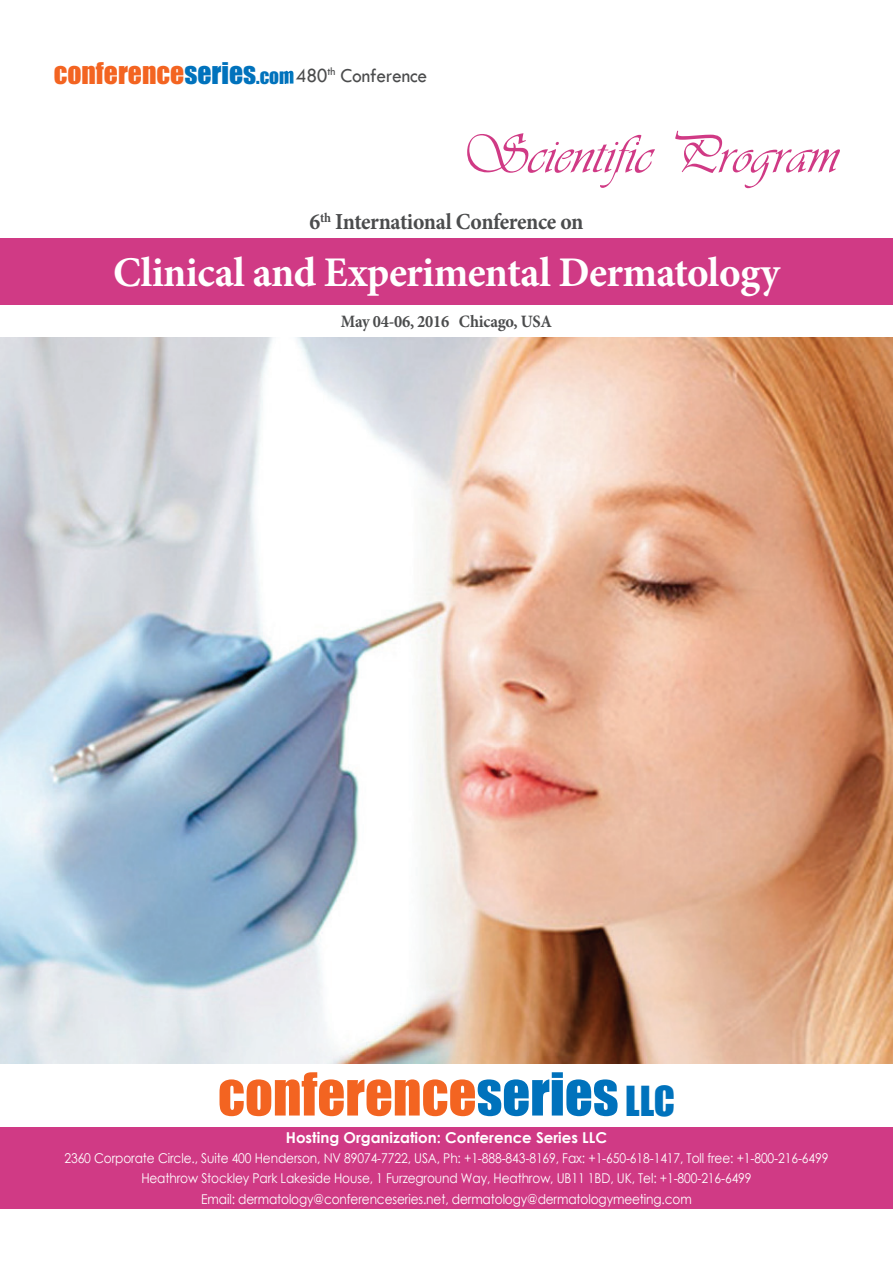
<style>
.page{position:relative;width:893px;height:1263px;background:#fff}
.page>*{position:absolute;margin:0;border:0;box-sizing:border-box;transform-origin:0 0}
.t1{font:56.4px "Vivaldii";color:#d03a85}
.t2{font:54.75px "Impact";color:#f36421}
.t3{font:700 42.3px "Minion Pro";letter-spacing:-.015em;color:#fff}
.t4{font:700 22.95px "Minion Pro";letter-spacing:-.02em;color:#4b4c4d;scale:.94 1}
.t5{font:20.55px "Tw Cen";letter-spacing:-.01em;color:#4b4c4d;scale:.95 1}
.t6{font:700 17.4px "Minion Pro";letter-spacing:-.015em;color:#4b4c4d;scale:.94 1}
.t7{font:700 15px "Century Gothic";color:#fff}
.t8{font:13.5px/20.1px "Century Gothic";letter-spacing:-.01em;color:#fff;text-align:center;scale:.9 1}
.s1{font-family:"Impact";font-size:27.6px;color:#f36421}
.s2{font-family:"Impact";font-size:27.6px;color:#0072bc}
.s3{color:#0072bc}
.s4{font-size:38.25px;color:#0072bc}
</style>
<div class="page">
<div style="left:0;top:238px;width:893px;height:67px;background:#d03a85"></div>
<img style="left:0;top:338px;width:893px;height:726px">
<div style="left:0;top:1128px;width:893px;height:81px;background:#d03a85"></div>
<svg style="left:286px;top:71px;width:7px;height:13px"></svg>
<h3 class="t5" style="left:54px;top:63px;width:395px"><span class="s1">conference</span><span class="s2">series</span><sub>.com</sub>480<sup>th</sup> Conference</h3>
<h1 class="t1" style="left:460px;top:122px;width:380px">Scientific Program</h1>
<h3 class="t4" style="left:310px;top:206px;width:293px">6<sup>th</sup> International Conference on</h3>
<h3 class="t3" style="left:113px;top:242px;width:668px">Clinical and Experimental Dermatology</h3>
<p class="t6" style="left:341px;top:309px;width:226px">May 04-06, 2016 Chicago, USA</p>
<h2 class="t2" style="left:218px;top:1051px;width:459px">conference<span class="s3">series</span> <span class="s4">LLC</span></h2>
<p class="t7" style="left:286px;top:1126px;width:323px">Hosting Organization: Conference Series LLC</p>
<p class="t8" style="left:64px;top:1148px;width:850px">2360 Corporate Circle., Suite 400 Henderson, NV 89074-7722, USA, Ph: +1-888-843-8169, Fax: +1-650-618-1417, Toll free: +1-800-216-6499<br>Heathrow Stockley Park Lakeside House, 1 Furzeground Way, Heathrow, UB11 1BD, UK, Tel: +1-800-216-6499<br>Email: dermatology@conferenceseries.net, dermatology@dermatologymeeting.com</p>
</div>
